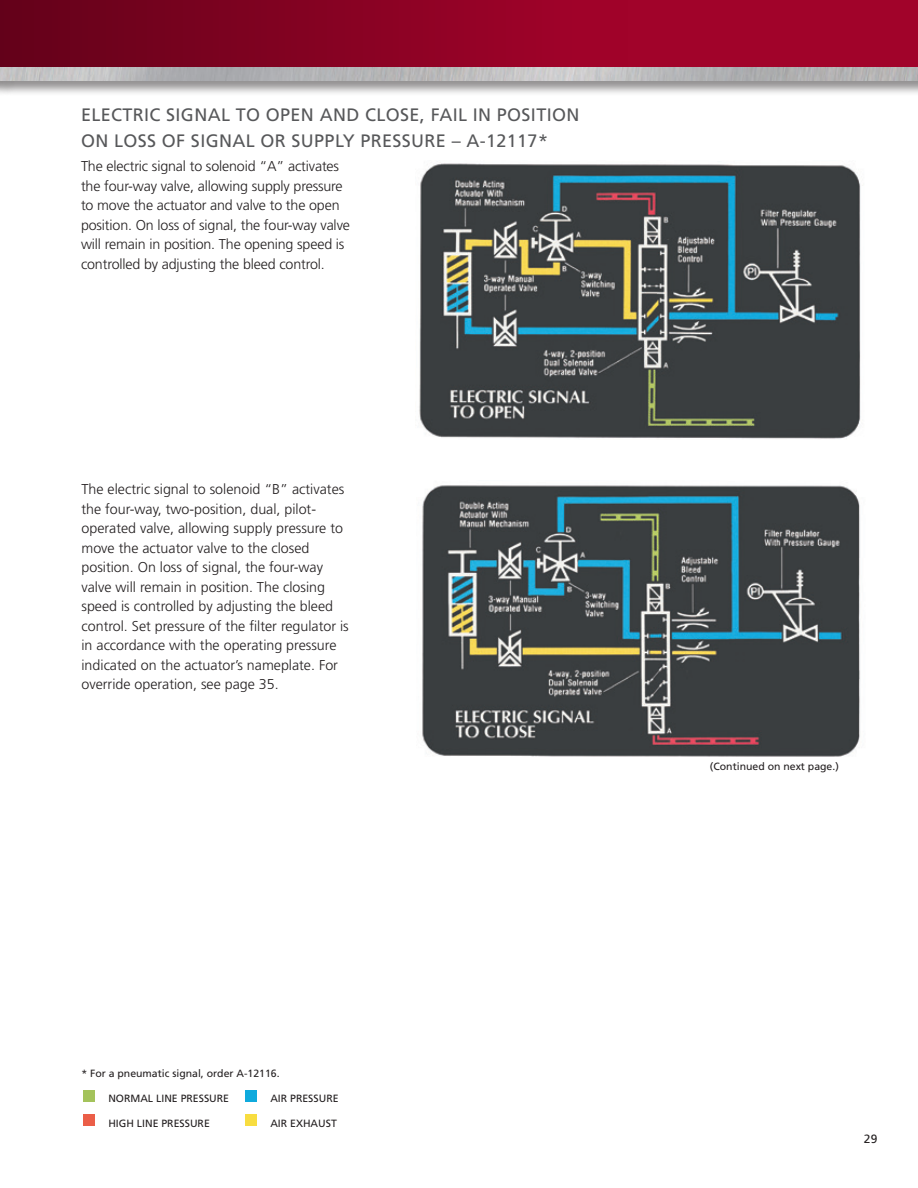
<style>
.page{position:relative;width:918px;height:1188px;background:#fff}
.page>*{position:absolute;margin:0;border:0;box-sizing:border-box;transform-origin:0 0}
.Title_2_CAPS{font:18px "Frutiger LT Std";letter-spacing:.02em;color:#57585a}
.Text{font:300 14.25px/19.5px "Frutiger LT Std";color:#231f20}
.t1{font:12px "Frutiger LT Std";color:#231f20}
.Notes{font:10.5px "Frutiger LT Std";color:#231f20}
</style>
<div class="page">
<img style="left:419px;top:163px;width:442px;height:276px">
<img style="left:422px;top:485px;width:438px;height:272px">
<div style="left:83px;top:1090px;width:12px;height:12px;background:#a4c35b"></div>
<div style="left:245px;top:1090px;width:12px;height:12px;background:#0faadd"></div>
<div style="left:245px;top:1114px;width:12px;height:12px;background:#f8dd40"></div>
<div style="left:83px;top:1114px;width:12px;height:12px;background:#eb5e48"></div>
<div style="left:0;top:0;width:918px;height:68px;background:#a1032a"></div>
<div style="left:0;top:0;width:628px;height:68px;background:linear-gradient(to right,#64021a,#a4022a)"></div>
<div style="left:0;top:66px;width:918px;height:30px;background:#231f20;opacity:.5"></div>
<img style="left:0;top:68px;width:918px;height:13px">
<p class="Title_2_CAPS" style="left:81px;top:104px;width:500px">ELECTRIC SIGNAL TO OPEN AND CLOSE, FAIL IN POSITION</p>
<p class="Title_2_CAPS" style="left:81px;top:130px;width:469px">ON LOSS OF SIGNAL OR SUPPLY PRESSURE – A-12117*</p>
<p class="Text" style="left:81px;top:157px;width:270px">The electric signal to solenoid “A” activates the four-way valve, allowing supply pressure to move the actuator and valve to the open position. On loss of signal, the four-way valve will remain in position. The opening speed is controlled by adjusting the bleed control.</p>
<p class="Text" style="left:81px;top:480px;width:269px">The electric signal to solenoid “B” activates the four-way, two-position, dual, pilot&shy;operated valve, allowing supply pressure to move the actuator valve to the closed position. On loss of signal, the four-way valve will remain in position. The closing speed is controlled by adjusting the bleed control. Set pressure of the filter regulator is in accordance with the operating pressure indicated on the actuator’s nameplate. For override operation, see page 35.</p>
<p class="Notes" style="left:81px;top:1067px;width:200px">* For a pneumatic signal, order A-12116.</p>
<p class="Notes" style="left:108px;top:1092px;width:122px">NORMAL LINE PRESSURE</p>
<p class="Notes" style="left:270px;top:1092px;width:70px">AIR PRESSURE</p>
<p class="Notes" style="left:108px;top:1117px;width:103px">HIGH LINE PRESSURE</p>
<p class="Notes" style="left:270px;top:1117px;width:68px">AIR EXHAUST</p>
<p class="Notes" style="left:710px;top:760px;width:130px">(Continued on next page.)</p>
<p class="t1" style="left:864px;top:1132px;width:15px">29</p>
</div>
